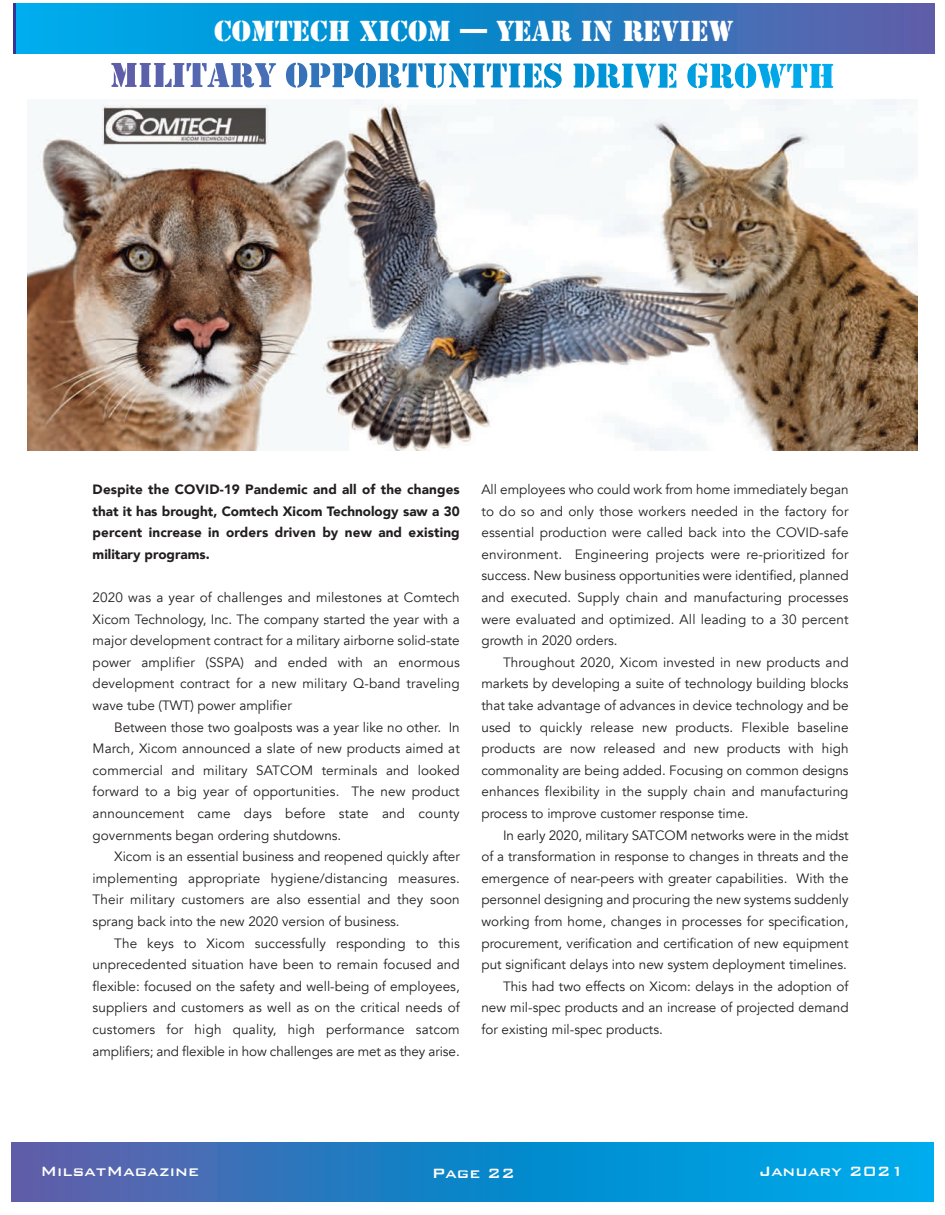
<style>
.page{position:relative;width:945px;height:1215px;background:#fff}
.page>*{position:absolute;margin:0;border:0;box-sizing:border-box;transform-origin:0 0}
.t1{font:27px "Stencil Std";color:#fff}
.t2{font:500 18px "Bank Gothic";color:#fff}
.t3{font:13.5px/21.6px "Avenir";color:#231f20;text-align:justify}
.t4{font:900 13.5px/21.6px "Avenir";letter-spacing:.01em;color:#231f20;text-align:justify}
</style>
<div class="page">
<svg style="left:12px;top:1143px;width:921px;height:58px;background:#1c85c9"></svg>
<svg style="left:13px;top:3px;width:922px;height:51px;background:#1b85ca"></svg>
<svg style="left:111px;top:63px;width:96px;height:24px"></svg>
<img style="left:27px;top:99px;width:891px;height:351px">
<img style="left:104px;top:108px;width:162px;height:36px">
<h1 class="t1" style="left:214px;top:14px;width:521px">COMTECH XICOM — YEAR IN REVIEW</h1>
<p class="t4" style="left:93px;top:479px;width:369px">Despite the COVID-19 Pandemic and all of the changes that it has brought, Comtech Xicom Technology saw a 30 percent increase in orders driven by new and existing military programs.</p>
<p class="t3" style="left:93px;top:587px;width:369px">2020 was a year of challenges and milestones at Comtech Xicom Technology, Inc. The company started the year with a major development contract for a military airborne solid-state power amplifier (SSPA) and ended with an enormous development contract for a new military Q-band traveling wave tube (TWT) power amplifier</p>
<p class="t3" style="left:93px;top:717px;width:369px;text-indent:22px">Between those two goalposts was a year like no other. In March, Xicom announced a slate of new products aimed at commercial and military SATCOM terminals and looked forward to a big year of opportunities. The new product announcement came days before state and county governments began ordering shutdowns.</p>
<p class="t3" style="left:93px;top:846px;width:369px;text-indent:22px">Xicom is an essential business and reopened quickly after implementing appropriate hygiene/distancing measures.<br>Their military customers are also essential and they soon sprang back into the new 2020 version of business.</p>
<p class="t3" style="left:93px;top:933px;width:369px;text-indent:22px">The keys to Xicom successfully responding to this unprecedented situation have been to remain focused and flexible: focused on the safety and well-being of employees, suppliers and customers as well as on the critical needs of customers for high quality, high performance satcom amplifiers; and flexible in how challenges are met as they arise.</p>
<p class="t3" style="left:481px;top:479px;width:369px">All employees who could work from home immediately began to do so and only those workers needed in the factory for essential production were called back into the COVID-safe environment. Engineering projects were re-prioritized for success. New business opportunities were identified, planned and executed. Supply chain and manufacturing processes were evaluated and optimized. All leading to a 30 percent growth in 2020 orders.</p>
<p class="t3" style="left:481px;top:652px;width:369px;text-indent:22px">Throughout 2020, Xicom invested in new products and markets by developing a suite of technology building blocks that take advantage of advances in device technology and be used to quickly release new products. Flexible baseline products are now released and new products with high commonality are being added. Focusing on common designs enhances flexibility in the supply chain and manufacturing process to improve customer response time.</p>
<p class="t3" style="left:503px;top:825px;width:347px">In early 2020, military SATCOM networks were in the midst</p>
<p class="t3" style="left:481px;top:846px;width:369px">of a transformation in response to changes in threats and the</p>
<p class="t3" style="left:481px;top:868px;width:369px">emergence of near-peers with greater capabilities. With the</p>
<p class="t3" style="left:481px;top:889px;width:369px">personnel designing and procuring the new systems suddenly</p>
<p class="t3" style="left:481px;top:911px;width:369px">working from home, changes in processes for specification,</p>
<p class="t3" style="left:481px;top:933px;width:369px">procurement, verification and certification of new equipment</p>
<p class="t3" style="left:481px;top:954px;width:367px">put significant delays into new system deployment timelines.</p>
<p class="t3" style="left:503px;top:976px;width:347px">This had two effects on Xicom: delays in the adoption of</p>
<p class="t3" style="left:481px;top:997px;width:369px">new mil-spec products and an increase of projected demand</p>
<p class="t3" style="left:481px;top:1019px;width:183px">for existing mil-spec products.</p>
<h2 class="t2" style="left:40px;top:1162px;width:160px">MilsatMagazine</h2>
<h2 class="t2" style="left:432px;top:1164px;width:85px">Page 22</h2>
<h2 class="t2" style="left:759px;top:1162px;width:147px">January 2021</h2>
</div>
